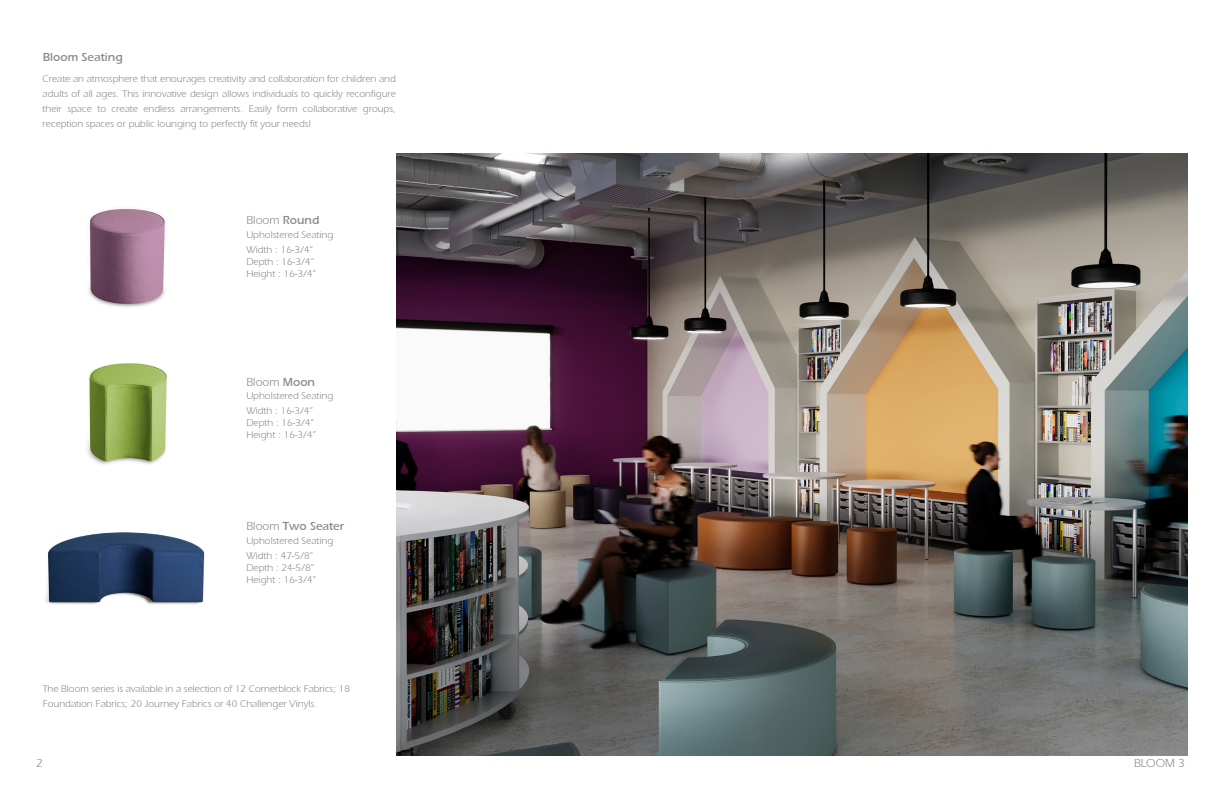
<style>
.page{position:relative;width:1224px;height:792px;background:#fff}
.page>*{position:absolute;margin:0;border:0;box-sizing:border-box;transform-origin:0 0}
.t1{font:12px "Aquiline Book Bold SWFTE";color:#898c8d}
.t2{font:12px "Aquiline Book Regular SWFTE";color:#898c8d}
.t3{font:10px/15px "Aquiline Book Regular SWFTE";color:#898c8d;text-align:justify}
.s1{font-family:"Aquiline Book Bold SWFTE"}
.s2{font-family:"Aquiline Book Regular SWFTE"}
</style>
<div class="page">
<img style="left:396px;top:153px;width:792px;height:603px">
<img style="left:88px;top:208px;width:78px;height:99px">
<img style="left:87px;top:363px;width:80px;height:101px">
<img style="left:46px;top:532px;width:159px;height:72px">
<p class="t1" style="left:43px;top:50px;width:82px">Bloom Seating</p>
<p class="t3" style="left:43px;top:71px;width:355px">Create an atmosphere that enourages creativity and collaboration for children and adults of all ages. This innovative design allows individuals to quickly reconfigure their space to create endless arrangements. Easily form collaborative groups, reception spaces or public lounging to perfectly fit your needs!</p>
<p class="t2" style="left:246px;top:214px;width:75px">Bloom <span class="s1">Round</span></p>
<p class="t3" style="left:246px;top:242px;width:68px">Width : 16-3/4”</p>
<p class="t3" style="left:246px;top:254px;width:69px">Depth : 16-3/4”</p>
<p class="t3" style="left:246px;top:266px;width:71px">Height : 16-3/4”</p>
<p class="t3" style="left:246px;top:227px;width:88px">Upholstered Seating</p>
<p class="t2" style="left:246px;top:375px;width:70px">Bloom <span class="s1">Moon</span></p>
<p class="t3" style="left:246px;top:403px;width:68px">Width : 16-3/4”</p>
<p class="t3" style="left:246px;top:415px;width:69px">Depth : 16-3/4”</p>
<p class="t3" style="left:246px;top:427px;width:71px">Height : 16-3/4”</p>
<p class="t3" style="left:246px;top:388px;width:88px">Upholstered Seating</p>
<p class="t1" style="left:246px;top:519px;width:99px"><span class="s2">Bloom</span> Two Seater</p>
<p class="t3" style="left:246px;top:548px;width:68px">Width : 47-5/8”</p>
<p class="t3" style="left:246px;top:560px;width:69px">Depth : 24-5/8”</p>
<p class="t3" style="left:246px;top:572px;width:71px">Height : 16-3/4”</p>
<p class="t3" style="left:246px;top:533px;width:88px">Upholstered Seating</p>
<p class="t3" style="left:43px;top:681px;width:309px">The Bloom series is available in a selection of 12 Cornerblock Fabrics; 18<br>Foundation Fabrics; 20 Journey Fabrics or 40 Challenger Vinyls.</p>
<p class="t2" style="left:36px;top:756px;width:8px">2</p>
<p class="t2" style="left:1134px;top:756px;width:53px">BLOOM 3</p>
</div>
